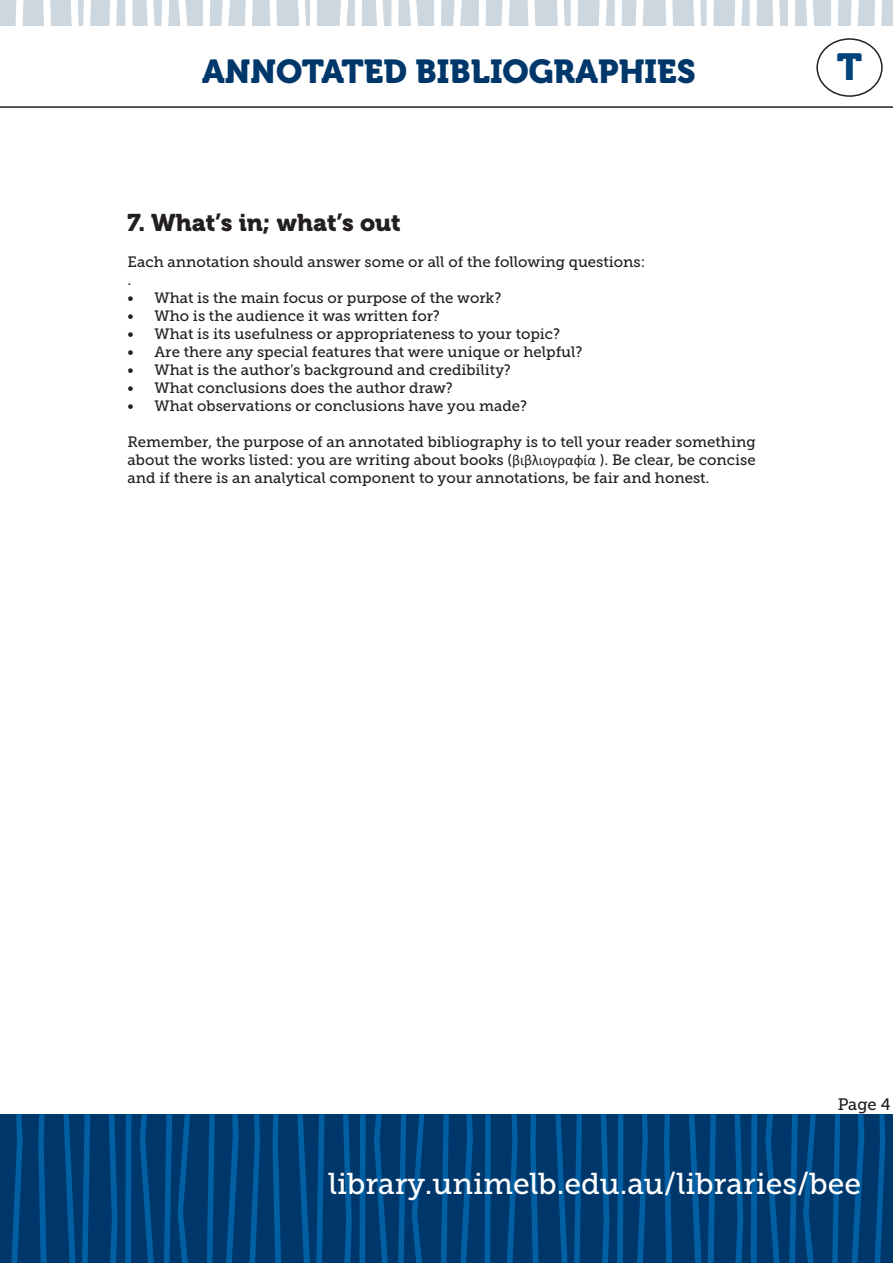
<style>
.page{position:relative;width:893px;height:1263px;background:#fff}
.page>*{position:absolute;margin:0;border:0;box-sizing:border-box;transform-origin:0 0}
.t1{font:37.5px "Museo 900";color:#00447b}
.t2{font:33px "Museo 900";color:#00376b}
.t3{font:30px "Museo Slab 500";color:#fff}
.t4{font:24px "Museo 900";color:#231f20}
.t5{font:16.5px "Museo Slab 500";color:#231f20}
.t6{font:15px/18px "Museo Slab 500";color:#231f20;text-align:justify}
.s1{font-family:"Calibri"}
</style>
<div class="page">
<div style="left:0;top:1114px;width:893px;height:148px;background:#00376b"></div>
<svg style="left:11px;top:1114px;width:12px;height:149px"></svg>
<svg style="left:249px;top:1114px;width:11px;height:149px"></svg>
<svg style="left:506px;top:1114px;width:12px;height:149px"></svg>
<svg style="left:38px;top:1114px;width:9px;height:149px"></svg>
<svg style="left:273px;top:1114px;width:9px;height:149px"></svg>
<svg style="left:530px;top:1114px;width:9px;height:149px"></svg>
<svg style="left:63px;top:1114px;width:13px;height:149px"></svg>
<svg style="left:555px;top:1114px;width:13px;height:149px"></svg>
<svg style="left:82px;top:1114px;width:8px;height:149px"></svg>
<svg style="left:297px;top:1114px;width:27px;height:149px"></svg>
<svg style="left:574px;top:1114px;width:8px;height:149px"></svg>
<svg style="left:109px;top:1114px;width:8px;height:149px"></svg>
<svg style="left:343px;top:1114px;width:9px;height:149px"></svg>
<svg style="left:601px;top:1114px;width:8px;height:149px"></svg>
<svg style="left:125px;top:1114px;width:7px;height:149px"></svg>
<svg style="left:359px;top:1114px;width:7px;height:149px"></svg>
<svg style="left:617px;top:1114px;width:6px;height:149px"></svg>
<svg style="left:484px;top:1114px;width:7px;height:149px"></svg>
<svg style="left:140px;top:1114px;width:15px;height:149px"></svg>
<svg style="left:374px;top:1114px;width:15px;height:149px"></svg>
<svg style="left:164px;top:1114px;width:8px;height:149px"></svg>
<svg style="left:398px;top:1114px;width:8px;height:149px"></svg>
<svg style="left:178px;top:1114px;width:12px;height:149px"></svg>
<svg style="left:412px;top:1114px;width:12px;height:149px"></svg>
<svg style="left:206px;top:1114px;width:9px;height:149px"></svg>
<svg style="left:440px;top:1114px;width:9px;height:149px"></svg>
<svg style="left:225px;top:1114px;width:14px;height:149px"></svg>
<svg style="left:459px;top:1114px;width:14px;height:149px"></svg>
<svg style="left:636px;top:1114px;width:12px;height:149px"></svg>
<svg style="left:874px;top:1114px;width:11px;height:149px"></svg>
<svg style="left:664px;top:1114px;width:9px;height:149px"></svg>
<svg style="left:689px;top:1114px;width:27px;height:149px"></svg>
<svg style="left:734px;top:1114px;width:9px;height:149px"></svg>
<svg style="left:751px;top:1114px;width:6px;height:149px"></svg>
<svg style="left:765px;top:1114px;width:16px;height:149px"></svg>
<svg style="left:789px;top:1114px;width:27px;height:149px"></svg>
<svg style="left:832px;top:1114px;width:8px;height:149px"></svg>
<svg style="left:851px;top:1114px;width:13px;height:149px"></svg>
<div style="left:0;top:0;width:893px;height:26px;background:#ccd7e0"></div>
<svg style="left:16px;top:0;width:8px;height:26px"></svg>
<svg style="left:161px;top:0;width:9px;height:26px"></svg>
<svg style="left:203px;top:0;width:7px;height:26px"></svg>
<svg style="left:571px;top:0;width:7px;height:26px"></svg>
<svg style="left:615px;top:0;width:7px;height:26px"></svg>
<svg style="left:750px;top:0;width:7px;height:26px"></svg>
<svg style="left:831px;top:0;width:7px;height:26px"></svg>
<svg style="left:874px;top:0;width:8px;height:26px"></svg>
<svg style="left:788px;top:0;width:7px;height:26px"></svg>
<svg style="left:391px;top:0;width:8px;height:26px"></svg>
<svg style="left:434px;top:0;width:8px;height:26px"></svg>
<svg style="left:479px;top:0;width:7px;height:26px"></svg>
<svg style="left:221px;top:0;width:9px;height:26px"></svg>
<svg style="left:339px;top:0;width:23px;height:26px"></svg>
<svg style="left:453px;top:0;width:9px;height:26px"></svg>
<svg style="left:501px;top:0;width:9px;height:26px"></svg>
<svg style="left:599px;top:0;width:8px;height:26px"></svg>
<svg style="left:635px;top:0;width:9px;height:26px"></svg>
<svg style="left:734px;top:0;width:9px;height:26px"></svg>
<svg style="left:851px;top:0;width:8px;height:26px"></svg>
<svg style="left:245px;top:0;width:8px;height:26px"></svg>
<svg style="left:109px;top:0;width:8px;height:26px"></svg>
<svg style="left:43px;top:0;width:8px;height:26px"></svg>
<svg style="left:71px;top:0;width:20px;height:26px"></svg>
<div style="left:125px;top:0;width:8px;height:26px;background:#fff"></div>
<svg style="left:146px;top:0;width:9px;height:26px"></svg>
<svg style="left:269px;top:0;width:8px;height:26px"></svg>
<svg style="left:298px;top:0;width:19px;height:26px"></svg>
<svg style="left:375px;top:0;width:9px;height:26px"></svg>
<svg style="left:527px;top:0;width:8px;height:26px"></svg>
<svg style="left:557px;top:0;width:8px;height:26px"></svg>
<svg style="left:665px;top:0;width:8px;height:26px"></svg>
<svg style="left:806px;top:0;width:8px;height:26px"></svg>
<svg style="left:693px;top:0;width:21px;height:26px"></svg>
<svg style="left:772px;top:0;width:8px;height:26px"></svg>
<svg style="left:409px;top:0;width:9px;height:26px"></svg>
<svg style="left:178px;top:0;width:9px;height:26px"></svg>
<hr style="left:0;top:106px;width:893px;height:2px;background:#231f20">
<div style="left:816px;top:38px;width:67px;height:59px;border:2px solid #231f20;border-radius:50%"></div>
<h2 class="t2" style="left:202px;top:53px;width:495px">ANNOTATED BIBLIOGRAPHIES</h2>
<h1 class="t1" style="left:837px;top:46px;width:27px">T</h1>
<p class="t4" style="left:128px;top:209px;width:275px">7. What’s in; what’s out</p>
<p class="t6" style="left:128px;top:253px;width:519px">Each annotation should answer some or all of the following questions:</p>
<p class="t6" style="left:128px;top:271px;width:5px">.</p>
<p class="t6" style="left:128px;top:289px;width:375px">• What is the main focus or purpose of the work?</p>
<p class="t6" style="left:128px;top:307px;width:314px">• Who is the audience it was written for?</p>
<p class="t6" style="left:128px;top:325px;width:434px">• What is its usefulness or appropriateness to your topic?</p>
<p class="t6" style="left:128px;top:343px;width:456px">• Are there any special features that were unique or helpful?</p>
<p class="t6" style="left:128px;top:361px;width:385px">• What is the author’s background and credibility?</p>
<p class="t6" style="left:128px;top:379px;width:327px">• What conclusions does the author draw?</p>
<p class="t6" style="left:128px;top:397px;width:401px">• What observations or conclusions have you made?</p>
<p class="t6" style="left:128px;top:433px;width:630px">Remember, the purpose of an annotated bibliography is to tell your reader something about the works listed: you are writing about books (<span class="s1">βιβλιογραφία</span> ). Be clear, be concise and if there is an analytical component to your annotations, be fair and honest.</p>
<p class="t5" style="left:838px;top:1095px;width:54px">Page 4</p>
<h3 class="t3" style="left:328px;top:1167px;width:534px">library.unimelb.edu.au/libraries/bee</h3>
</div>
